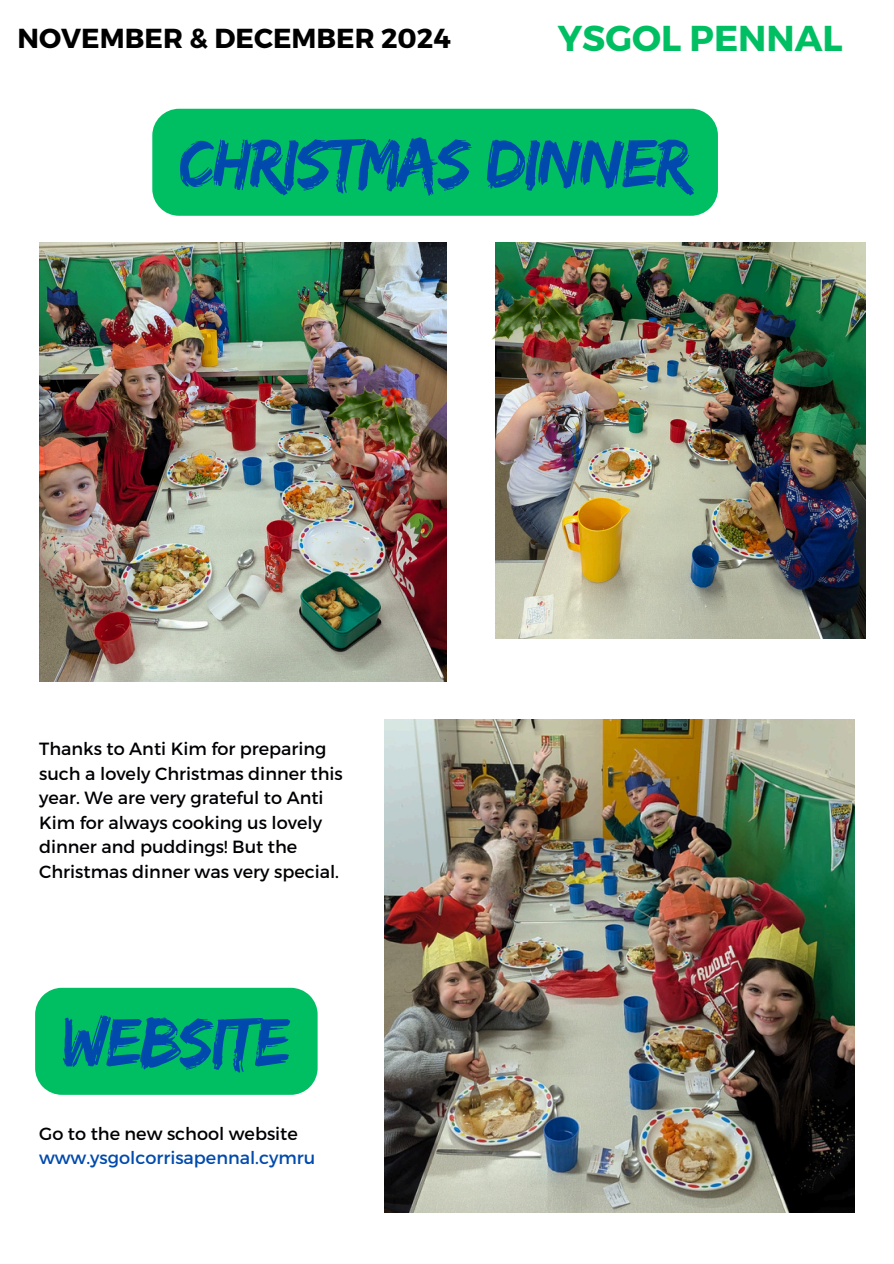
<style>
.page{position:relative;width:894px;height:1264px;background:#fff}
.page>*{position:absolute;margin:0;border:0;box-sizing:border-box;transform-origin:0 0}
.t1{font:70.5px "Edo";letter-spacing:-.03em;color:#004aad}
.t2{font:700 36px "Montserrat";color:#00bf63}
.t3{font:700 27.45px "Montserrat";color:#000}
.t4{font:17.7px/24.6px "Montserrat";color:#010004}
.t5{font:17.7px/23.7px "Montserrat";color:#004aad}
.s1{color:#010004}
</style>
<div class="page">
<img style="left:495px;top:242px;width:370px;height:396px">
<img style="left:39px;top:242px;width:407px;height:439px">
<img style="left:384px;top:720px;width:470px;height:492px">
<div style="left:152px;top:109px;width:565px;height:107px;background:#00bf63"></div>
<div style="left:35px;top:987px;width:282px;height:108px;background:#00bf63"></div>
<img style="left:322px;top:374px;width:108px;height:104px">
<img style="left:491px;top:266px;width:109px;height:122px">
<p class="t3" style="left:18px;top:21px;width:434px">NOVEMBER &amp; DECEMBER 2024</p>
<h2 class="t2" style="left:557px;top:15px;width:286px">YSGOL PENNAL</h2>
<h3 class="t1" style="left:179px;top:122px;width:512px">CHRISTMAS DINNER</h3>
<h1 class="t4" style="left:39px;top:735px;width:305px">Thanks to Anti Kim for preparing such a lovely Christmas dinner this year. We are very grateful to Anti<br>Kim for always cooking us lovely dinner and puddings! But the<br>Christmas dinner was very special.</h1>
<p class="t1" style="left:62px;top:1001px;width:229px">WEBSITE</p>
<p class="t5" style="left:39px;top:1120px;width:277px"><span class="s1">Go to the new school website </span>www.ysgolcorrisapennal.cymru</p>
</div>
